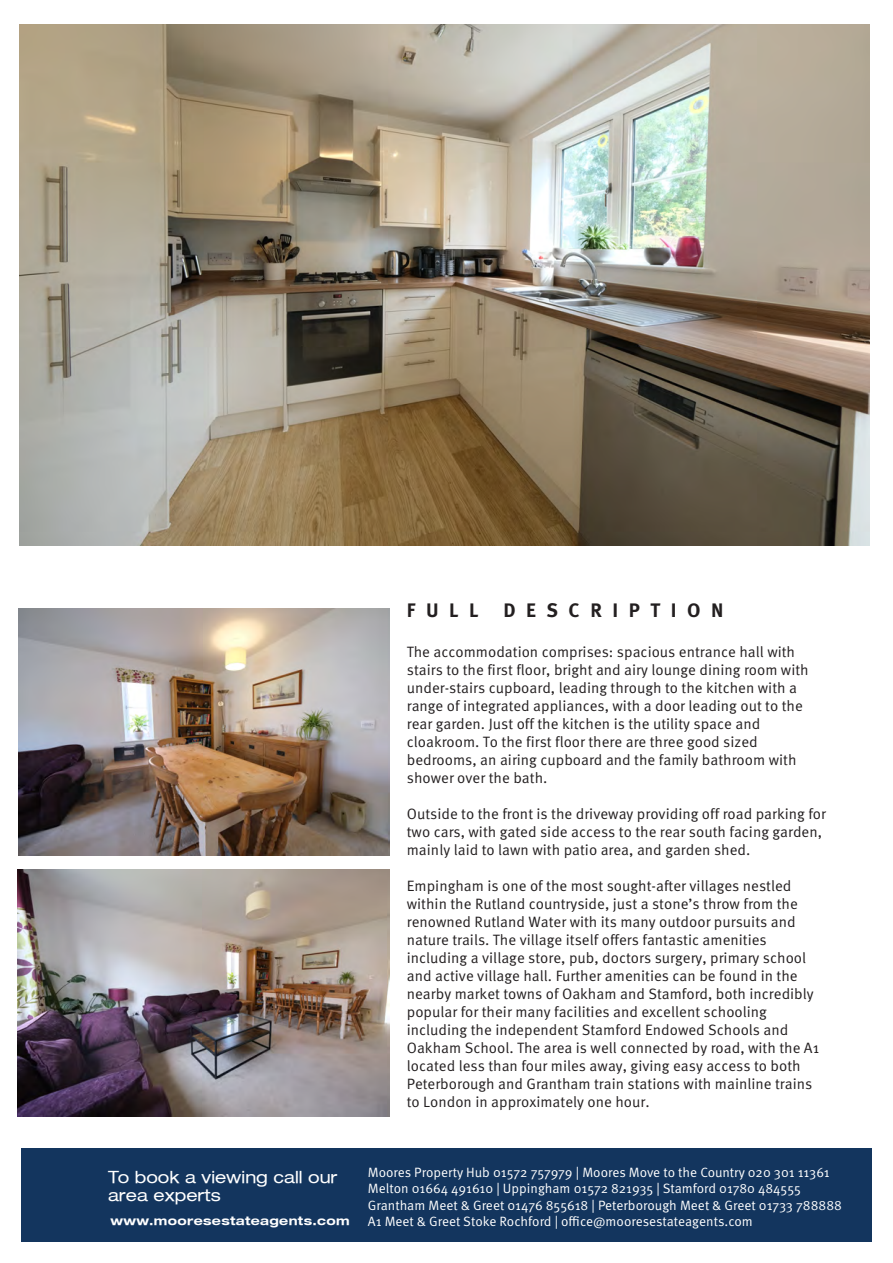
<style>
.page{position:relative;width:893px;height:1263px;background:#fff}
.page>*{position:absolute;margin:0;border:0;box-sizing:border-box;transform-origin:0 0}
.t1{font:700 19.5px "Meta Pro";letter-spacing:.54em;color:#231f20}
.t2{font:expanded 16.8px/18.6px "Helvetica Neue LT";color:#fff}
.t3{font:15px/18px "Meta Pro";color:#231f20}
.t4{font:13.5px/16.5px "Meta Pro Norm";color:#fff}
.t5{font:700 expanded 12px "Helvetica Neue LT";letter-spacing:.03em;color:#fff}
</style>
<div class="page">
<img style="left:18px;top:869px;width:371px;height:248px">
<img style="left:19px;top:608px;width:370px;height:247px">
<img style="left:20px;top:25px;width:850px;height:521px">
<div style="left:21px;top:1148px;width:851px;height:94px;background:#13355e"></div>
<p class="t1" style="left:407px;top:595px;width:73px">FULL</p>
<p class="t1" style="left:503px;top:595px;width:222px">DESCRIPTION</p>
<p class="t3" style="left:407px;top:643px;width:403px">The accommodation comprises: spacious entrance hall with stairs to the first floor, bright and airy lounge dining room with under-stairs cupboard, leading through to the kitchen with a range of integrated appliances, with a door leading out to the rear garden. Just off the kitchen is the utility space and cloakroom. To the first floor there are three good sized bedrooms, an airing cupboard and the family bathroom with shower over the bath.</p>
<p class="t3" style="left:407px;top:805px;width:421px">Outside to the front is the driveway providing off road parking for two cars, with gated side access to the rear south facing garden, mainly laid to lawn with patio area, and garden shed.</p>
<p class="t3" style="left:407px;top:877px;width:414px">Empingham is one of the most sought-after villages nestled within the Rutland countryside, just a stone’s throw from the renowned Rutland Water with its many outdoor pursuits and nature trails. The village itself offers fantastic amenities including a village store, pub, doctors surgery, primary school and active village hall. Further amenities can be found in the nearby market towns of Oakham and Stamford, both incredibly popular for their many facilities and excellent schooling including the independent Stamford Endowed Schools and Oakham School. The area is well connected by road, with the A1 located less than four miles away, giving easy access to both Peterborough and Grantham train stations with mainline trains to London in approximately one hour.</p>
<p class="t2" style="left:108px;top:1167px;width:231px">To book a viewing call our area experts</p>
<p class="t4" style="left:368px;top:1163px;width:463px">Moores Property Hub 01572 757979 | Moores Move to the Country 020 301 11361<br>Melton 01664 491610 | Uppingham 01572 821935 | Stamford 01780 484555</p>
<p class="t4" style="left:368px;top:1196px;width:476px">Grantham Meet &amp; Greet 01476 855618 | Peterborough Meet &amp; Greet 01733 788888</p>
<p class="t5" style="left:111px;top:1213px;width:241px">www.mooresestateagents.com</p>
<p class="t4" style="left:368px;top:1212px;width:386px">A1 Meet &amp; Greet Stoke Rochford | office@mooresestateagents.com</p>
</div>
